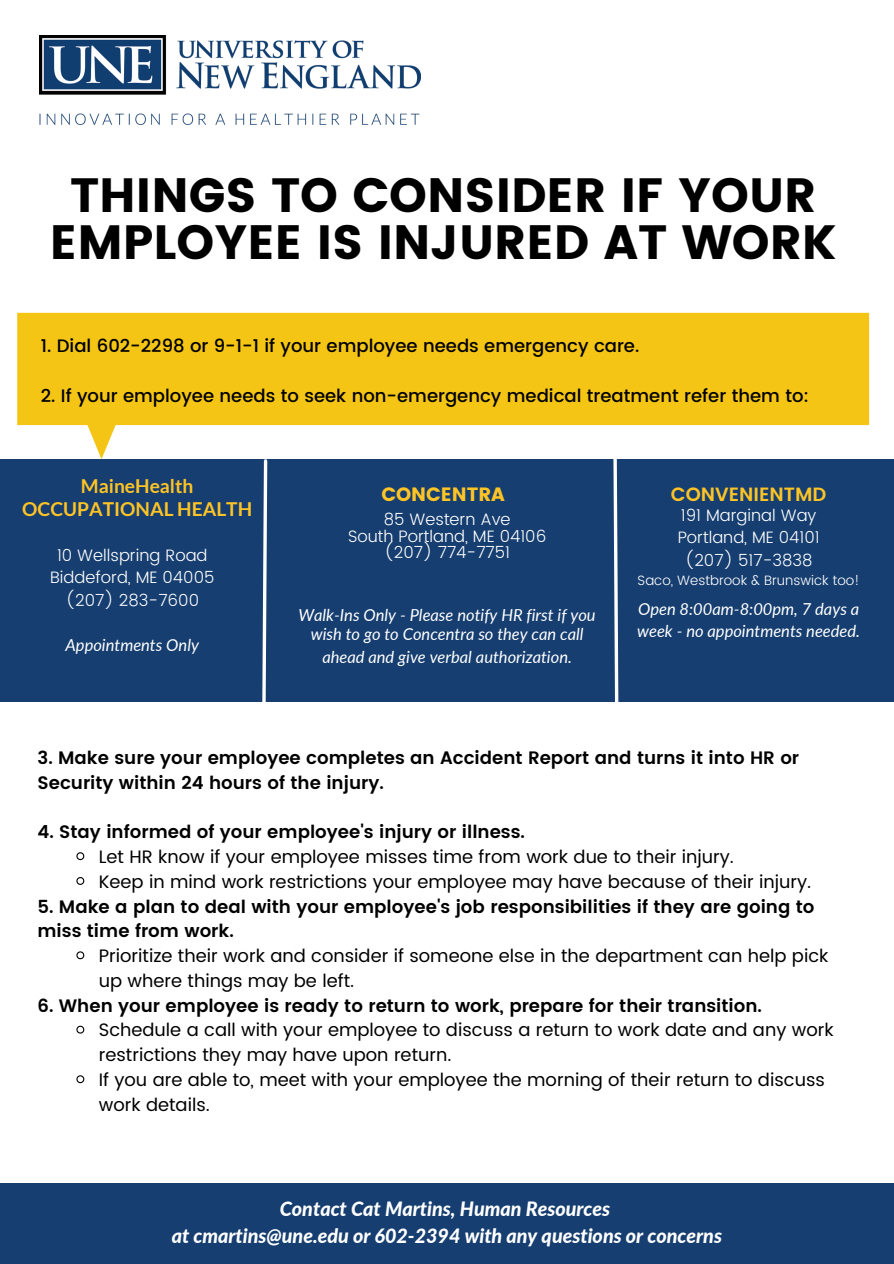
<style>
.page{position:relative;width:894px;height:1264px;background:#fff}
.page>*{position:absolute;margin:0;border:0;box-sizing:border-box;transform-origin:0 0}
.t1{font:48px/47.2px "Poppins";color:#000;text-align:center}
.t2{font:italic 800 19.65px "Lato";color:#fff}
.t3{font:700 19.2px/23px "Lato";color:#ffc425;text-align:center}
.t4{font:600 19.2px "Poppins";color:#ffc425}
.t5{font:19.2px "Poppins";color:#ffc425}
.t6{font:18px/24.8px "Poppins";color:#000}
.t7{font:600 18px/24.8px "Poppins";color:#000}
.t8{font:500 18px "Poppins";color:#000}
.t9{font:italic 16.5px/19.5px "Lato";color:#fff;text-align:center}
.t10{font:300 16.5px/17px "Poppins";color:#fff;text-align:center}
.t11{font:300 13.5px "Poppins";color:#fff}
</style>
<div class="page">
<div style="left:0;top:459px;width:893px;height:242px;background:#163e70"></div>
<svg style="left:17px;top:313px;width:851px;height:146px;fill:#f4c514"></svg>
<img style="left:40px;top:36px;width:380px;height:89px">
<div style="left:0;top:1183px;width:893px;height:80px;background:#163e70"></div>
<svg style="left:76px;top:852px;width:9px;height:9px"></svg>
<svg style="left:76px;top:877px;width:9px;height:8px"></svg>
<svg style="left:76px;top:951px;width:9px;height:9px"></svg>
<svg style="left:76px;top:1025px;width:9px;height:9px"></svg>
<svg style="left:76px;top:1075px;width:9px;height:8px"></svg>
<svg style="left:260px;top:457px;width:9px;height:245px"></svg>
<svg style="left:611px;top:445px;width:9px;height:257px"></svg>
<p class="t1" style="left:50px;top:172px;width:788px">THINGS TO CONSIDER IF YOUR<br>EMPLOYEE IS INJURED AT WORK</p>
<p class="t8" style="left:41px;top:335px;width:599px">1. Dial 602-2298 or 9-1-1 if your employee needs emergency care.</p>
<p class="t8" style="left:41px;top:385px;width:769px">2. If your employee needs to seek non-emergency medical treatment refer them to:</p>
<p class="t3" style="left:22px;top:474px;width:231px">MaineHealth<br>OCCUPATIONAL HEALTH</p>
<p class="t4" style="left:670px;top:483px;width:157px">CONVENIENTMD</p>
<p class="t10" style="left:57px;top:546px;width:152px">10 Wellspring Road</p>
<p class="t10" style="left:50px;top:569px;width:166px">Biddeford, ME 04005</p>
<p class="t10" style="left:65px;top:592px;width:135px">(207) 283-7600</p>
<p class="t5" style="left:381px;top:483px;width:125px">CONCENTRA</p>
<p class="t10" style="left:348px;top:510px;width:200px">85 Western Ave<br>South Portland, ME 04106 (207) 774-7751</p>
<p class="t10" style="left:680px;top:507px;width:137px">191 Marginal Way</p>
<p class="t10" style="left:677px;top:529px;width:143px">Portland, ME 04101</p>
<p class="t10" style="left:684px;top:552px;width:129px">(207) 517-3838</p>
<p class="t11" style="left:637px;top:572px;width:223px">Saco, Westbrook &amp; Brunswick too!</p>
<p class="t9" style="left:637px;top:597px;width:224px;line-height:22.5px;text-align:left">Open 8:00am-8:00pm, 7 days a week - no appointments needed.</p>
<p class="t9" style="left:298px;top:604px;width:299px">Walk-Ins Only - Please notify HR first if you wish to go to Concentra so they can call</p>
<p class="t9" style="left:322px;top:646px;width:251px">ahead and give verbal authorization.</p>
<p class="t9" style="left:65px;top:634px;width:135px">Appointments Only</p>
<p class="t7" style="left:38px;top:745px;width:763px">3. Make sure your employee completes an Accident Report and turns it into HR or<br>Security within 24 hours of the injury.</p>
<p class="t7" style="left:38px;top:819px;width:489px">4. Stay informed of your employee's injury or illness.</p>
<p class="t6" style="left:99px;top:844px;width:636px">Let HR know if your employee misses time from work due to their injury.</p>
<p class="t6" style="left:99px;top:869px;width:713px">Keep in mind work restrictions your employee may have because of their injury.</p>
<p class="t7" style="left:38px;top:893px;width:778px">5. Make a plan to deal with your employee's job responsibilities if they are going to miss time from work.</p>
<p class="t6" style="left:99px;top:943px;width:731px">Prioritize their work and consider if someone else in the department can help pick up where things may be left.</p>
<p class="t6" style="left:99px;top:1017px;width:736px">Schedule a call with your employee to discuss a return to work date and any work restrictions they may have upon return.</p>
<p class="t6" style="left:99px;top:1067px;width:727px">If you are able to, meet with your employee the morning of their return to discuss work details.</p>
<p class="t7" style="left:38px;top:993px;width:725px">6. When your employee is ready to return to work, prepare for their transition.</p>
<p class="t2" style="left:279px;top:1196px;width:332px">Contact Cat Martins, Human Resources</p>
<p class="t2" style="left:172px;top:1223px;width:551px">at cmartins@une.edu or 602-2394 with any questions or concerns</p>
</div>
